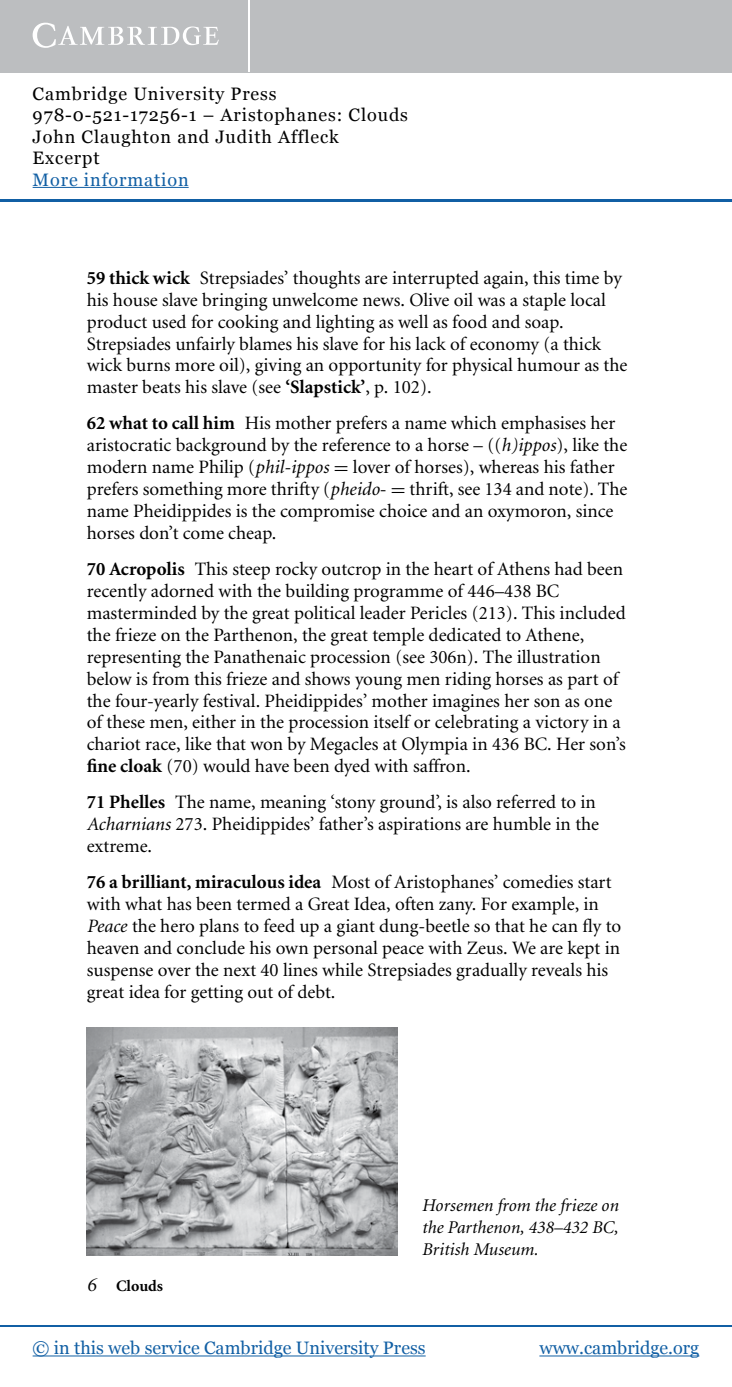
<style>
.page{position:relative;width:732px;height:1387px;background:#fff}
.page>*{position:absolute;margin:0;border:0;box-sizing:border-box;transform-origin:0 0}
.t1{font:19px/22px "Minion";color:#000}
.t2{font:18px/21.4px "Georgia";letter-spacing:.05em;color:#000}
.t3{font:italic 18px/22px "Minion";color:#000;text-align:justify}
.t4{font:18px "Georgia";color:#115fa4}
.t5{font:18px "Georgia";letter-spacing:.05em;color:#115fa4}
.t6{font:700 16px "Minion";color:#000}
.s1{font-weight:700}
.s2{font-style:italic}
.s3{font-family:"MTSY"}
.s4{font-weight:400;font-style:italic;font-size:20px}
</style>
<div class="page">
<div style="left:0;top:0;width:731px;height:72px;background:#bcbec0"></div>
<hr style="left:248px;top:0;width:2px;height:72px;background:#fff">
<svg style="left:33px;top:23px;width:186px;height:25px"></svg>
<hr style="left:33px;top:187px;width:155px;height:1px;background:#115fa4">
<hr style="left:0;top:200px;width:731px;height:2px;background:#115fa4">
<hr style="left:0;top:1324px;width:731px;height:2px;background:#115fa4">
<hr style="left:33px;top:1355px;width:392px;height:1px;background:#115fa4">
<hr style="left:539px;top:1355px;width:160px;height:1px;background:#115fa4">
<img style="left:87px;top:1027px;width:310px;height:228px">
<p class="t2" style="left:33px;top:83px;width:377px">Cambridge University Press<br>978-0-521-17256-1 – Aristophanes: Clouds<br>John Claughton and Judith Affleck<br>Excerpt</p>
<p class="t5" style="left:33px;top:169px;width:157px">More information</p>
<p class="t1" style="left:87px;top:267px;width:542px"><span class="s1">59 thick wick</span> Strepsiades’ thoughts are interrupted again, this time by his house slave bringing unwelcome news. Olive oil was a staple local product used for cooking and lighting as well as food and soap.<br>Strepsiades unfairly blames his slave for his lack of economy (a thick wick burns more oil), giving an opportunity for physical humour as the master beats his slave (see <span class="s1">‘Slapstick’</span>, p. 102).</p>
<p class="t1" style="left:87px;top:413px;width:542px"><span class="s1">62 what to call him</span> His mother prefers a name which emphasises her aristocratic background by the reference to a horse – ((<span class="s2">h)ippos</span>), like the modern name Philip (<span class="s2">phil-ippos</span> <span class="s3">=</span> lover of horses), whereas his father prefers something more thrifty (<span class="s2">pheido</span>- <span class="s3">=</span> thrift, see 134 and note). The name Pheidippides is the compromise choice and an oxymoron, since horses don’t come cheap.</p>
<p class="t1" style="left:87px;top:559px;width:540px"><span class="s1">70 Acropolis</span> This steep rocky outcrop in the heart of Athens had been recently adorned with the building programme of 446–438 BC masterminded by the great political leader Pericles (213). This included the frieze on the Parthenon, the great temple dedicated to Athene, representing the Panathenaic procession (see 306n). The illustration below is from this frieze and shows young men riding horses as part of the four-yearly festival. Pheidippides’ mother imagines her son as one of these men, either in the procession itself or celebrating a victory in a chariot race, like that won by Megacles at Olympia in 436 BC. Her son’s <span class="s1">fine cloak</span> (70) would have been dyed with saffron.</p>
<p class="t1" style="left:87px;top:792px;width:513px"><span class="s1">71 Phelles</span> The name, meaning ‘stony ground’, is also referred to in<br><span class="s2">Acharnians</span> 273. Pheidippides’ father’s aspirations are humble in the extreme.</p>
<p class="t1" style="left:87px;top:872px;width:535px"><span class="s1">76 a brilliant, miraculous idea</span> Most of Aristophanes’ comedies start with what has been termed a Great Idea, often zany. For example, in <span class="s2">Peace</span> the hero plans to feed up a giant dung-beetle so that he can fly to heaven and conclude his own personal peace with Zeus. We are kept in suspense over the next 40 lines while Strepsiades gradually reveals his great idea for getting out of debt.</p>
<p class="t6" style="left:87px;top:1278px;width:78px"><span class="s4">6</span> Clouds</p>
<p class="t3" style="left:421px;top:1195px;width:198px">Horsemen from the frieze on the Parthenon, 438–432 BC, British Museum.</p>
<p class="t4" style="left:33px;top:1337px;width:394px">© in this web service Cambridge University Press</p>
<p class="t4" style="left:539px;top:1337px;width:161px">www.cambridge.org</p>
</div>
